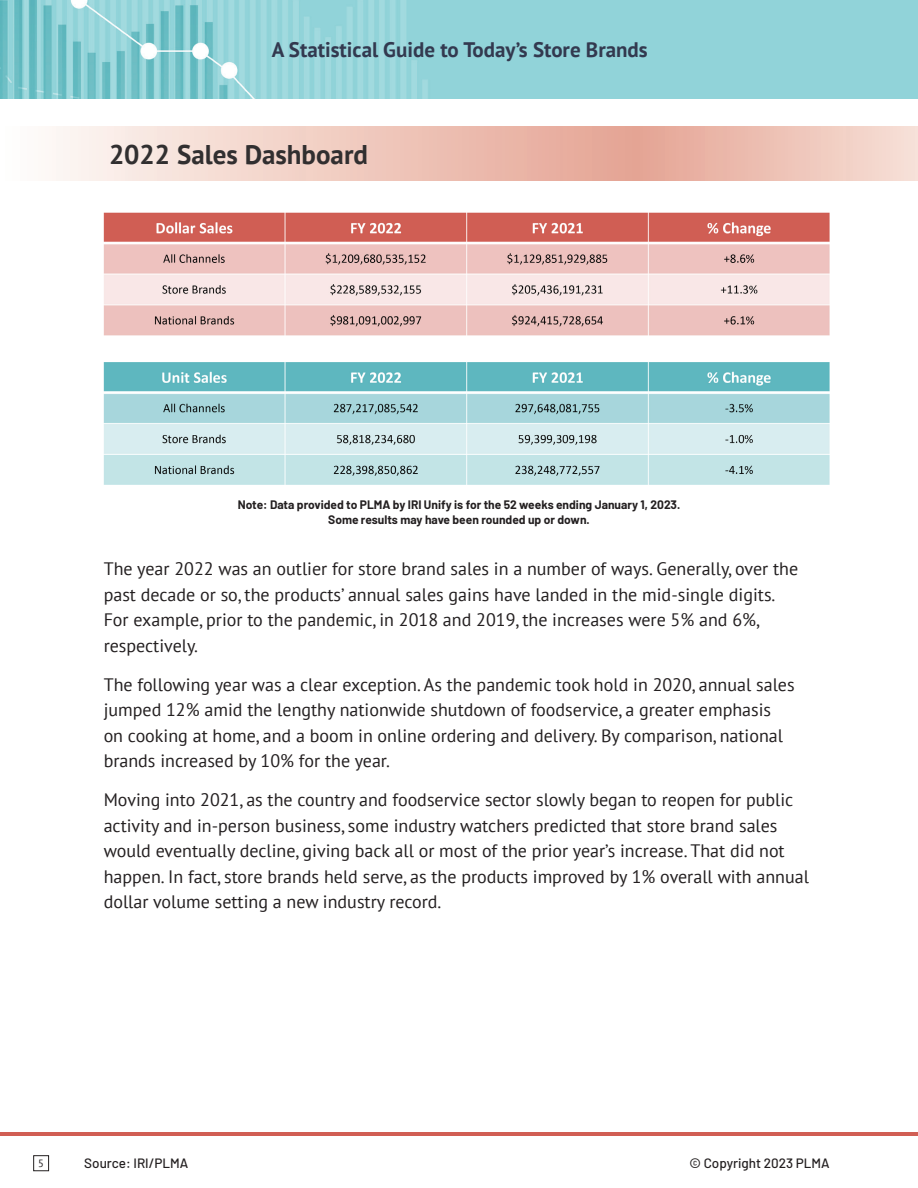
<style>
.page{position:relative;width:918px;height:1188px;background:#fff}
.page>*{position:absolute;margin:0;border:0;box-sizing:border-box;transform-origin:0 0}
.Blue_Subhead{font:700 27px "PT Sans";color:#312f30}
.t1{font:700 21px "PT Sans";color:#33394f}
.Paragraph_Copy{font:18px/25.5px "PT Sans";color:#231f20}
.t2{font:500 13.5px "Barlow";color:#231f20}
.Blue_Subhead-2{font:700 12px/14.4px "Barlow";color:#231f20;text-align:center}
.t3{font:10.5px "PT Sans";color:#231f20}
</style>
<div class="page">
<img style="left:0;top:0;width:918px;height:98px">
<hr style="left:0;top:1132px;width:918px;height:3px;background:#d15e54">
<div style="left:33px;top:1155px;width:16px;height:16px;border:1px solid #231f20"></div>
<svg style="left:52px;top:127px;width:866px;height:54px;background:#efc9bd"></svg>
<img style="left:103px;top:212px;width:727px;height:273px">
<p class="t1" style="left:272px;top:36px;width:378px">A Statistical Guide to Today’s Store Brands</p>
<p class="Blue_Subhead" style="left:109px;top:136px;width:261px">2022 Sales Dashboard</p>
<p class="Blue_Subhead-2" style="left:238px;top:497px;width:444px">Note: Data provided to PLMA by IRI Unify is for the 52 weeks ending January 1, 2023.<br>Some results may have been rounded up or down.</p>
<p class="Paragraph_Copy" style="left:104px;top:556px;width:696px">The year 2022 was an outlier for store brand sales in a number of ways. Generally, over the past decade or so, the products’ annual sales gains have landed in the mid-single digits.<br>For example, prior to the pandemic, in 2018 and 2019, the increases were 5% and 6%, respectively.</p>
<p class="Paragraph_Copy" style="left:104px;top:671px;width:692px">The following year was a clear exception. As the pandemic took hold in 2020, annual sales jumped 12% amid the lengthy nationwide shutdown of foodservice, a greater emphasis on cooking at home, and a boom in online ordering and delivery. By comparison, national brands increased by 10% for the year.</p>
<p class="Paragraph_Copy" style="left:104px;top:787px;width:707px">Moving into 2021, as the country and foodservice sector slowly began to reopen for public activity and in-person business, some industry watchers predicted that store brand sales would eventually decline, giving back all or most of the prior year’s increase. That did not happen. In fact, store brands held serve, as the products improved by 1% overall with annual dollar volume setting a new industry record.</p>
<p class="t3" style="left:38px;top:1157px;width:7px">5</p>
<p class="t2" style="left:84px;top:1154px;width:106px">Source: IRI/PLMA</p>
<p class="t2" style="left:689px;top:1154px;width:142px">© Copyright 2023 PLMA</p>
</div>
